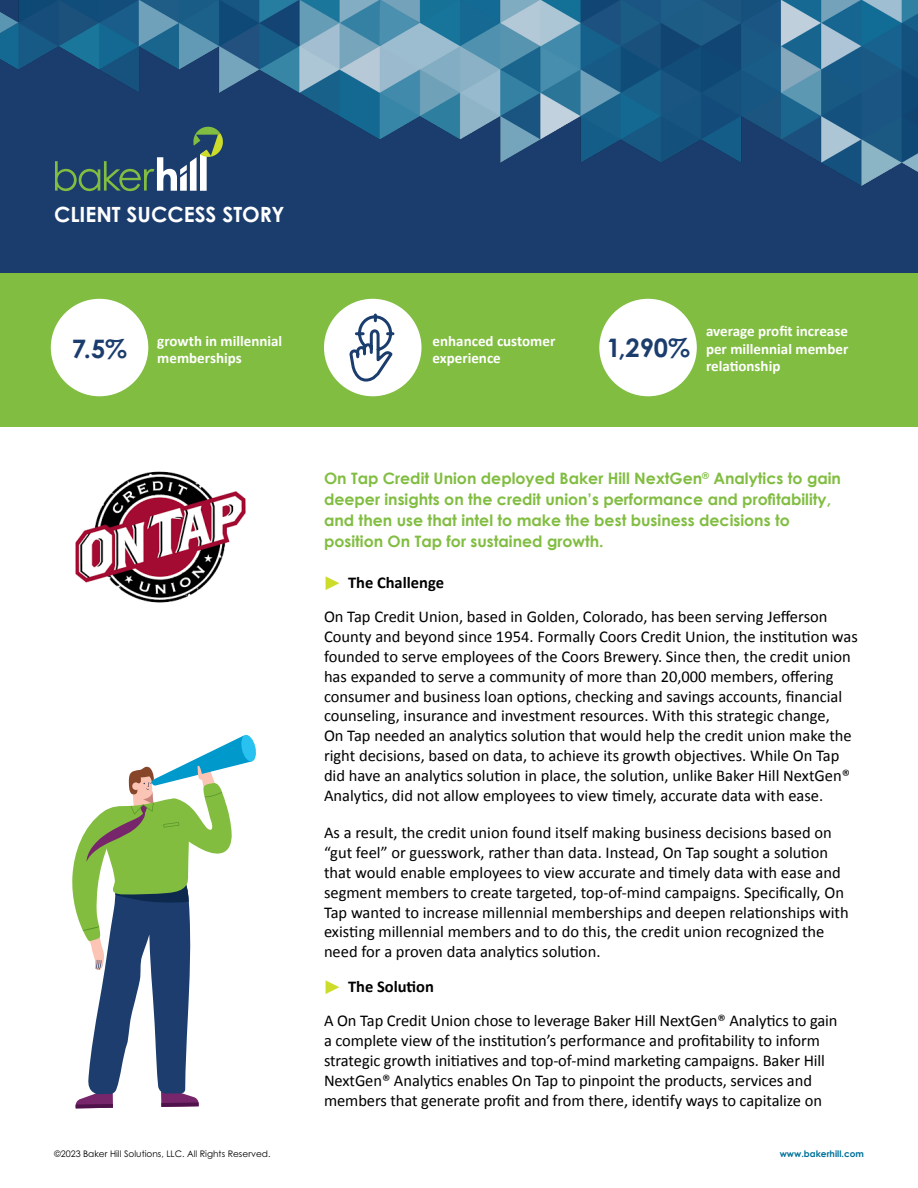
<style>
.page{position:relative;width:918px;height:1188px;background:#fff}
.page>*{position:absolute;margin:0;border:0;box-sizing:border-box;transform-origin:0 0}
.Statistic_Number{font:700 25.5px "Century Gothic Pro";color:#1b3d6d}
.Page_1_Title__H1{font:700 21px "Century Gothic Pro";color:#fff}
.General_Body_Copy{font:16.5px/19.8px "Calibri";color:#000}
.t1{font:700 16.5px "Calibri";color:#000}
.General_Body_Subhead{font:700 15.75px/21px "Century Gothic";color:#81bd41}
.Statistic_Label_Smal{font:700 15px/17.2px "Calibri";color:#fff}
.t2{font:9px "Century Gothic Pro";color:#000}
.t3{font:700 9px "Century Gothic";color:#007299}
</style>
<div class="page">
<div style="left:0;top:0;width:918px;height:336px;background:#1b3d6d"></div>
<img style="left:0;top:0;width:918px;height:185px">
<svg style="left:55px;top:126px;width:168px;height:65px"></svg>
<img style="left:75px;top:471px;width:171px;height:132px">
<div style="left:0;top:273px;width:918px;height:153px;background:#81bd41"></div>
<div style="left:51px;top:299px;width:97px;height:97px;background:#fff;border-radius:50%"></div>
<div style="left:324px;top:299px;width:98px;height:97px;background:#fff;border-radius:50%"></div>
<svg style="left:348px;top:313px;width:48px;height:84px"></svg>
<div style="left:599px;top:299px;width:98px;height:97px;background:#fff;border-radius:50%"></div>
<svg style="left:72px;top:734px;width:184px;height:374px"></svg>
<p class="Page_1_Title__H1" style="left:54px;top:201px;width:232px">CLIENT SUCCESS STORY</p>
<p class="Statistic_Number" style="left:72px;top:333px;width:57px">7.5%</p>
<p class="Statistic_Label_Smal" style="left:157px;top:331px;width:127px">growth in millennial memberships</p>
<p class="Statistic_Label_Smal" style="left:433px;top:331px;width:124px">enhanced customer experience</p>
<p class="Statistic_Number" style="left:607px;top:332px;width:85px">1,290%</p>
<p class="Statistic_Label_Smal" style="left:706px;top:322px;width:144px;text-align:justify">average profit increase per millennial member relationship</p>
<p class="General_Body_Subhead" style="left:324px;top:467px;width:519px">On Tap Credit Union deployed Baker Hill NextGen<sup>®</sup> Analytics to gain deeper insights on the credit union’s performance and profitability, and then use that intel to make the best business decisions to position On Tap for sustained growth.</p>
<p class="t1" style="left:348px;top:571px;width:98px">The Challenge</p>
<p class="General_Body_Copy" style="left:324px;top:607px;width:535px">On Tap Credit Union, based in Golden, Colorado, has been serving Jefferson County and beyond since 1954. Formally Coors Credit Union, the institution was founded to serve employees of the Coors Brewery. Since then, the credit union has expanded to serve a community of more than 20,000 members, offering consumer and business loan options, checking and savings accounts, financial counseling, insurance and investment resources. With this strategic change,<br>On Tap needed an analytics solution that would help the credit union make the right decisions, based on data, to achieve its growth objectives. While On Tap did have an analytics solution in place, the solution, unlike Baker Hill NextGen® Analytics, did not allow employees to view timely, accurate data with ease.</p>
<p class="General_Body_Copy" style="left:324px;top:823px;width:526px">As a result, the credit union found itself making business decisions based on “gut feel” or guesswork, rather than data. Instead, On Tap sought a solution that would enable employees to view accurate and timely data with ease and segment members to create targeted, top-of-mind campaigns. Specifically, On Tap wanted to increase millennial memberships and deepen relationships with existing millennial members and to do this, the credit union recognized the need for a proven data analytics solution.</p>
<p class="t1" style="left:348px;top:975px;width:88px">The Solution</p>
<p class="General_Body_Copy" style="left:324px;top:1011px;width:515px">A On Tap Credit Union chose to leverage Baker Hill NextGen® Analytics to gain a complete view of the institution’s performance and profitability to inform strategic growth initiatives and top-of-mind marketing campaigns. Baker Hill NextGen® Analytics enables On Tap to pinpoint the products, services and members that generate profit and from there, identify ways to capitalize on</p>
<p class="t2" style="left:54px;top:1148px;width:218px">©2023 Baker Hill Solutions, LLC. All Rights Reserved.</p>
<p class="t3" style="left:780px;top:1147px;width:86px">www.bakerhill.com</p>
</div>
